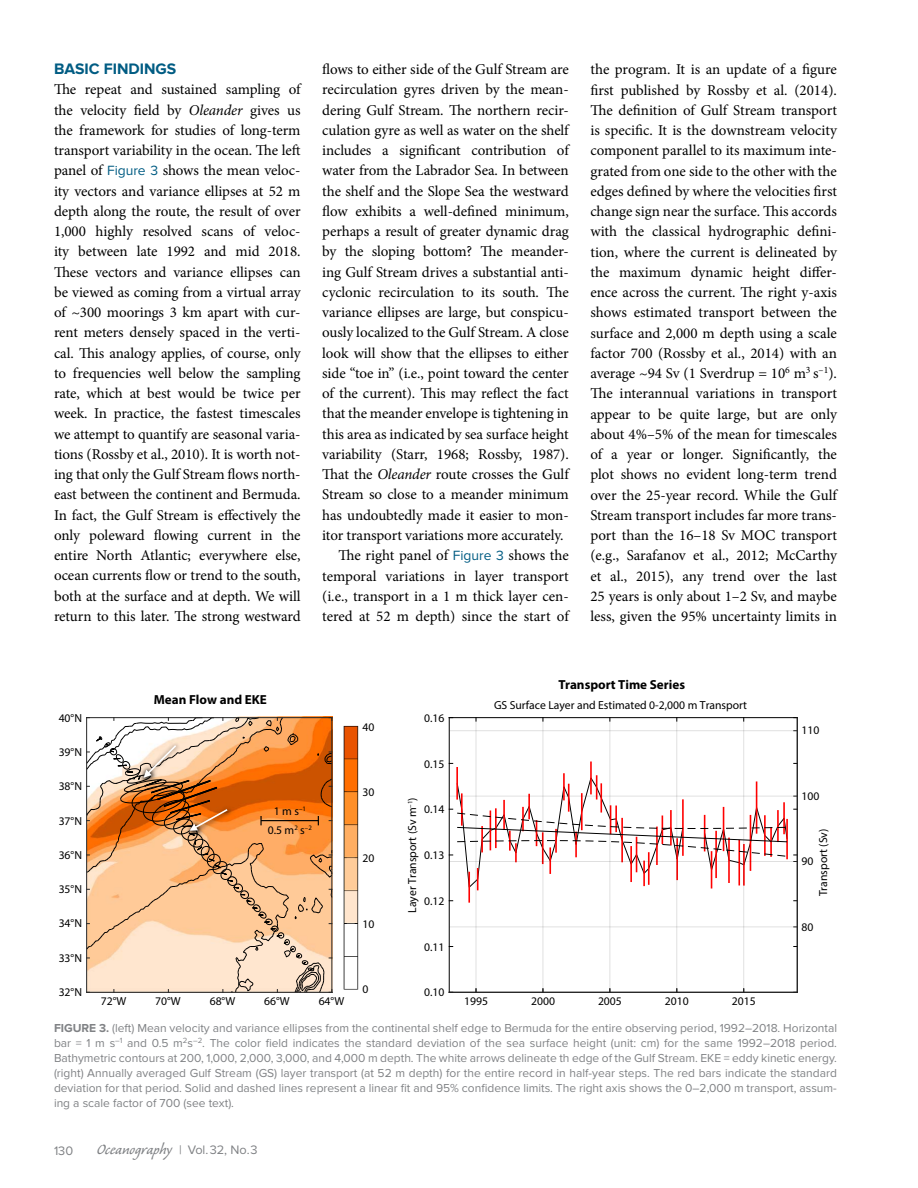
<style>
.page{position:relative;width:918px;height:1188px;background:#fff}
.page>*{position:absolute;margin:0;border:0;box-sizing:border-box;transform-origin:0 0}
.t1{font:18.75px "Caliban Std";color:#808285}
.t2{font:700 15.75px "Proxima Nova";color:#005c83}
.t3{font:15px/20.2px "Minion Pro";letter-spacing:-.005em;color:#000;text-align:justify}
.t4{font:700 13.05px "Myriad Pro";color:#000}
.t5{font:12.75px "Proxima Nova";color:#808285}
.t6{font:12px/15px "Proxima Nova";color:#808285;text-align:justify}
.t7{font:11.7px/19.4px "Myriad Pro";color:#000;text-align:center}
.s1{font-style:italic}
.s2{font-family:"Proxima Nova";font-size:13.8px;color:#005c83}
.s3{font-weight:700}
.s4{font-family:"Proxima Nova";font-size:12.75px}
</style>
<div class="page">
<img style="left:343px;top:725px;width:16px;height:265px">
<hr style="left:449px;top:717px;width:348px;height:1px;background:#000">
<hr style="left:449px;top:718px;width:1px;height:274px;background:#000">
<hr style="left:456px;top:767px;width:2px;height:33px;background:#f00">
<hr style="left:468px;top:872px;width:2px;height:31px;background:#f00">
<hr style="left:477px;top:868px;width:2px;height:22px;background:#f00">
<hr style="left:563px;top:773px;width:2px;height:27px;background:#f00">
<hr style="left:590px;top:762px;width:2px;height:32px;background:#f00">
<svg style="left:449px;top:775px;width:339px;height:114px"></svg>
<hr style="left:476px;top:718px;width:1px;height:274px;background:#262626">
<hr style="left:543px;top:718px;width:1px;height:274px;background:#262626">
<hr style="left:609px;top:718px;width:1px;height:274px;background:#262626">
<hr style="left:676px;top:718px;width:1px;height:274px;background:#262626">
<hr style="left:743px;top:718px;width:1px;height:274px;background:#262626">
<hr style="left:449px;top:926px;width:348px;height:1px;background:#262626">
<hr style="left:449px;top:861px;width:348px;height:1px;background:#262626">
<hr style="left:449px;top:796px;width:348px;height:1px;background:#262626">
<hr style="left:449px;top:730px;width:348px;height:1px;background:#262626">
<hr style="left:449px;top:992px;width:348px;height:1px;background:#262626">
<hr style="left:797px;top:718px;width:1px;height:274px;background:#262626">
<svg style="left:86px;top:716px;width:247px;height:277px"></svg>
<p class="t2" style="left:54px;top:60px;width:124px">BASIC FINDINGS</p>
<p class="t3" style="left:54px;top:80px;width:248px">The repeat and sustained sampling of the velocity field by <span class="s1">Oleander</span> gives us the framework for studies of long-term transport variability in the ocean. The left panel of <span class="s2">Figure 3</span> shows the mean veloc&shy;ity vectors and variance ellipses at 52 m depth along the route, the result of over 1,000 highly resolved scans of veloc&shy;ity between late 1992 and mid 2018.<br>These vectors and variance ellipses can be viewed as coming from a virtual array of ~300 moorings 3 km apart with cur&shy;rent meters densely spaced in the verti&shy;cal. This analogy applies, of course, only to frequencies well below the sampling rate, which at best would be twice per week. In practice, the fastest timescales we attempt to quantify are seasonal varia&shy;tions (Rossby et al., 2010). It is worth not&shy;ing that only the Gulf Stream flows north&shy;east between the continent and Bermuda.<br>In fact, the Gulf Stream is effectively the only poleward flowing current in the entire North Atlantic; everywhere else, ocean currents flow or trend to the south, both at the surface and at depth. We will return to this later. The strong westward</p>
<p class="t3" style="left:322px;top:59px;width:248px">flows to either side of the Gulf Stream are</p>
<p class="t3" style="left:322px;top:80px;width:248px">recirculation gyres driven by the mean-</p>
<p class="t3" style="left:322px;top:100px;width:248px">dering Gulf Stream. The northern recir-</p>
<p class="t3" style="left:322px;top:120px;width:248px">culation gyre as well as water on the shelf</p>
<p class="t3" style="left:322px;top:140px;width:248px">includes a significant contribution of</p>
<p class="t3" style="left:322px;top:161px;width:248px">water from the Labrador Sea. In between</p>
<p class="t3" style="left:322px;top:181px;width:248px">the shelf and the Slope Sea the westward</p>
<p class="t3" style="left:322px;top:201px;width:248px">flow exhibits a well-defined minimum,</p>
<p class="t3" style="left:322px;top:221px;width:248px">perhaps a result of greater dynamic drag</p>
<p class="t3" style="left:322px;top:242px;width:248px">by the sloping bottom? The meander-</p>
<p class="t3" style="left:322px;top:262px;width:248px">ing Gulf Stream drives a substantial anti-</p>
<p class="t3" style="left:322px;top:282px;width:248px">cyclonic recirculation to its south. The</p>
<p class="t3" style="left:322px;top:302px;width:248px">variance ellipses are large, but conspicu-</p>
<p class="t3" style="left:322px;top:323px;width:248px">ously localized to the Gulf Stream. A close</p>
<p class="t3" style="left:322px;top:343px;width:248px">look will show that the ellipses to either</p>
<p class="t3" style="left:322px;top:363px;width:248px">side “toe in” (i.e., point toward the center</p>
<p class="t3" style="left:322px;top:383px;width:248px">of the current). This may reflect the fact</p>
<p class="t3" style="left:322px;top:404px;width:248px">that the meander envelope is tightening in</p>
<p class="t3" style="left:322px;top:424px;width:248px">this area as indicated by sea surface height</p>
<p class="t3" style="left:322px;top:444px;width:248px">variability (Starr, 1968; Rossby, 1987).</p>
<p class="t3" style="left:322px;top:464px;width:248px">That the <span class="s1">Oleander</span> route crosses the Gulf</p>
<p class="t3" style="left:322px;top:485px;width:248px">Stream so close to a meander minimum</p>
<p class="t3" style="left:322px;top:505px;width:248px">has undoubtedly made it easier to mon-</p>
<p class="t3" style="left:322px;top:525px;width:243px">itor transport variations more accurately.</p>
<p class="t3" style="left:338px;top:545px;width:232px">The right panel of <span class="s2">Figure 3</span> shows the</p>
<p class="t3" style="left:322px;top:566px;width:248px">temporal variations in layer transport</p>
<p class="t3" style="left:322px;top:586px;width:248px">(i.e., transport in a 1 m thick layer cen-</p>
<p class="t3" style="left:322px;top:606px;width:248px">tered at 52 m depth) since the start of</p>
<p class="t3" style="left:590px;top:59px;width:248px">the program. It is an update of a figure first published by Rossby et al. (2014).<br>The definition of Gulf Stream transport is specific. It is the downstream velocity component parallel to its maximum inte&shy;grated from one side to the other with the edges defined by where the velocities first change sign near the surface. This accords with the classical hydrographic defini&shy;tion, where the current is delineated by the maximum dynamic height differ&shy;ence across the current. The right y-axis shows estimated transport between the surface and 2,000 m depth using a scale factor 700 (Rossby et al., 2014) with an average ~94 Sv (1 Sverdrup = 10<sup>6</sup> m<sup>3</sup> s<sup>–1</sup>).<br>The interannual variations in transport appear to be quite large, but are only about 4%–5% of the mean for timescales of a year or longer. Significantly, the plot shows no evident long-term trend over the 25-year record. While the Gulf Stream transport includes far more trans&shy;port than the 16–18 Sv MOC transport (e.g., Sarafanov et al., 2012; McCarthy et al., 2015), any trend over the last 25 years is only about 1–2 Sv, and maybe less, given the 95% uncertainty limits in</p>
<p class="t7" style="left:59px;top:708px;width:25px">40°N</p>
<p class="t7" style="left:59px;top:742px;width:25px">39°N</p>
<p class="t7" style="left:59px;top:776px;width:25px">38°N</p>
<p class="t7" style="left:59px;top:811px;width:25px">37°N</p>
<p class="t7" style="left:59px;top:845px;width:25px">36°N</p>
<p class="t7" style="left:59px;top:879px;width:25px">35°N</p>
<p class="t7" style="left:59px;top:914px;width:25px">34°N</p>
<p class="t7" style="left:59px;top:948px;width:25px">33°N</p>
<p class="t4" style="left:154px;top:691px;width:115px">Mean Flow and EKE</p>
<p class="t7" style="left:268px;top:801px;width:46px">1 m s<sup>–1<br></sup>0.5 m<sup>2</sup> s<sup>–2</sup></p>
<p class="t7" style="left:362px;top:717px;width:13px">40</p>
<p class="t7" style="left:362px;top:782px;width:13px">30</p>
<p class="t7" style="left:362px;top:848px;width:13px">20</p>
<p class="t7" style="left:362px;top:914px;width:13px">10</p>
<p class="t7" style="left:424px;top:708px;width:22px">0.16</p>
<p class="t7" style="left:424px;top:754px;width:22px">0.15</p>
<p class="t7" style="left:402px;top:913px;width:117px;rotate:-90deg">Layer Transport (Sv m<sup>–1</sup>)</p>
<p class="t7" style="left:424px;top:800px;width:22px">0.14</p>
<p class="t7" style="left:424px;top:845px;width:22px">0.13</p>
<p class="t7" style="left:424px;top:891px;width:22px">0.12</p>
<p class="t7" style="left:424px;top:937px;width:22px">0.11</p>
<p class="t4" style="left:558px;top:676px;width:128px">Transport Time Series</p>
<p class="t7" style="left:494px;top:695px;width:254px">GS Surface Layer and Estimated 0-2,000 m Transport</p>
<p class="t7" style="left:801px;top:721px;width:19px">110</p>
<p class="t7" style="left:801px;top:786px;width:19px">100</p>
<p class="t7" style="left:813px;top:896px;width:69px;rotate:-90deg">Transport (Sv)</p>
<p class="t7" style="left:801px;top:851px;width:13px">90</p>
<p class="t7" style="left:801px;top:917px;width:13px">80</p>
<p class="t7" style="left:59px;top:982px;width:25px">32°N</p>
<p class="t7" style="left:101px;top:991px;width:27px">72°W</p>
<p class="t7" style="left:155px;top:991px;width:27px">70°W</p>
<p class="t7" style="left:210px;top:991px;width:27px">68°W</p>
<p class="t7" style="left:264px;top:991px;width:27px">66°W</p>
<p class="t7" style="left:319px;top:991px;width:27px">64°W</p>
<p class="t7" style="left:362px;top:980px;width:7px">0</p>
<p class="t7" style="left:424px;top:983px;width:22px">0.10</p>
<p class="t7" style="left:464px;top:991px;width:25px">1995</p>
<p class="t7" style="left:531px;top:991px;width:25px">2000</p>
<p class="t7" style="left:598px;top:991px;width:25px">2005</p>
<p class="t7" style="left:665px;top:991px;width:25px">2010</p>
<p class="t7" style="left:732px;top:991px;width:25px">2015</p>
<p class="t6" style="left:54px;top:1021px;width:785px"><span class="s3">FIGURE 3.</span> (left) Mean velocity and variance ellipses from the continental shelf edge to Bermuda for the entire observing period, 1992–2018. Horizontal bar = 1 m s<sup>–1</sup> and 0.5 m<sup>2</sup>s<sup>–2</sup>. The color field indicates the standard deviation of the sea surface height (unit: cm) for the same 1992–2018 period.<br>Bathymetric contours at 200, 1,000, 2,000, 3,000, and 4,000 m depth. The white arrows delineate th edge of the Gulf Stream. EKE = eddy kinetic energy. (right) Annually averaged Gulf Stream (GS) layer transport (at 52 m depth) for the entire record in half-year steps. The red bars indicate the standard deviation for that period. Solid and dashed lines represent a linear fit and 95% confidence limits. The right axis shows the 0–2,000 m transport, assum&shy;ing a scale factor of 700 (see text).</p>
<p class="t5" style="left:54px;top:1143px;width:21px">130</p>
<p class="t1" style="left:97px;top:1140px;width:162px">Oceanography <span class="s4">| Vol.32, No.3</span></p>
</div>
